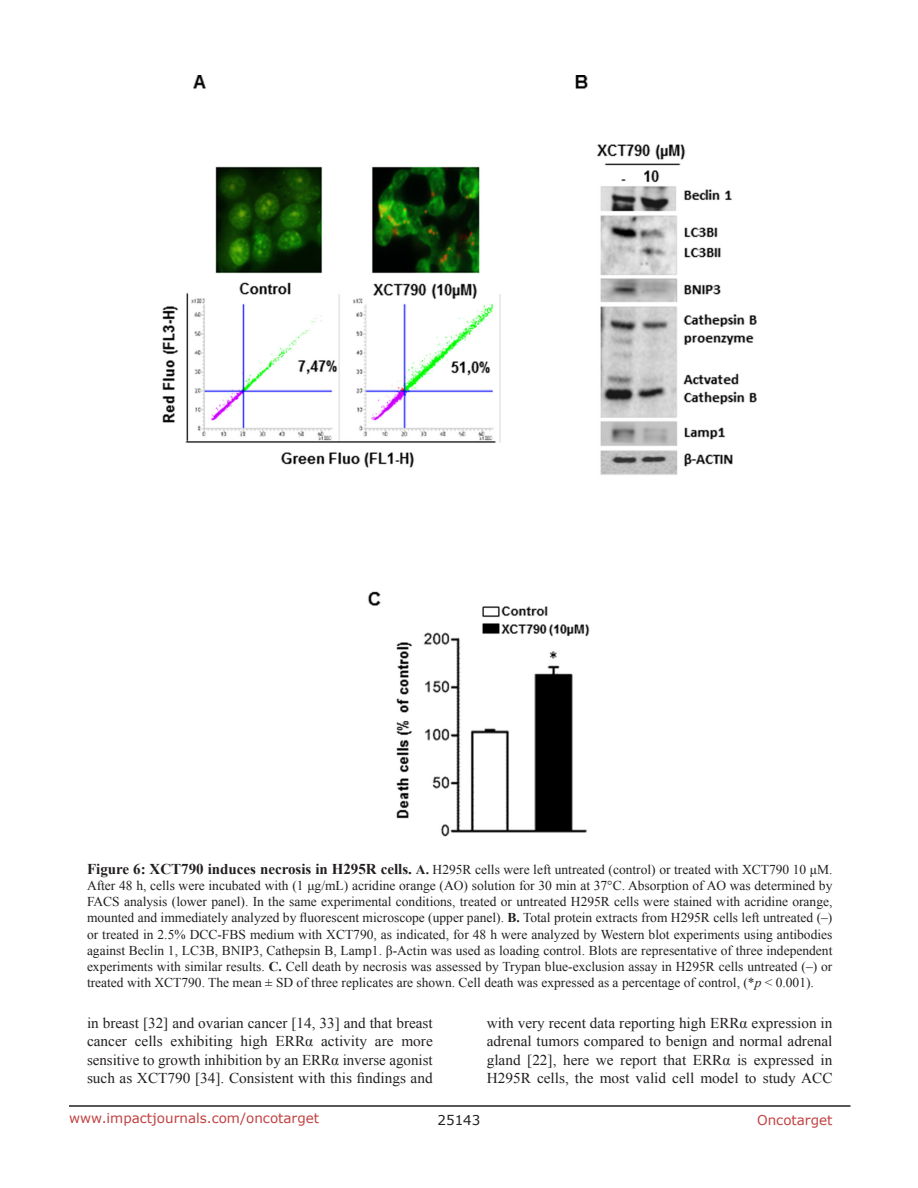
<style>
.page{position:relative;width:918px;height:1188px;background:#fff}
.page>*{position:absolute;margin:0;border:0;box-sizing:border-box;transform-origin:0 0}
.BodyText{font:15px/18.5px "Times New Roman";color:#231f20;text-align:justify}
.FigureText{font:13.5px/16.2px "Times New Roman";color:#231f20;text-align:justify}
.t1{font:13.5px "Verdana";color:#c24141}
.t2{font:13.5px "Verdana";color:#231f20}
.s1{font-weight:700;font-size:15px}
.s2{font-weight:700}
.s3{font-style:italic}
</style>
<div class="page">
<hr style="left:69px;top:1105px;width:781px;height:2px;background:#231f20">
<img style="left:163px;top:75px;width:594px;height:761px">
<p class="FigureText" style="left:87px;top:861px;width:747px"><span class="s1">Figure 6: XCT790 induces necrosis in H295R cells.</span> <span class="s2">A.</span> H295R cells were left untreated (control) or treated with XCT790 10 μM.<br>After 48 h, cells were incubated with (1 μg/mL) acridine orange (AO) solution for 30 min at 37°C. Absorption of AO was determined by FACS analysis (lower panel). In the same experimental conditions, treated or untreated H295R cells were stained with acridine orange, mounted and immediately analyzed by fluorescent microscope (upper panel). <span class="s2">B.</span> Total protein extracts from H295R cells left untreated (–) or treated in 2.5% DCC-FBS medium with XCT790, as indicated, for 48 h were analyzed by Western blot experiments using antibodies against Beclin 1, LC3B, BNIP3, Cathepsin B, Lamp1. β-Actin was used as loading control. Blots are representative of three independent experiments with similar results. <span class="s2">C.</span> Cell death by necrosis was assessed by Trypan blue-exclusion assay in H295R cells untreated (–) or treated with XCT790. The mean ± SD of three replicates are shown. Cell death was expressed as a percentage of control, (*<span class="s3">p</span> &lt; 0.001).</p>
<p class="BodyText" style="left:87px;top:1013px;width:347px">in breast [32] and ovarian cancer [14, 33] and that breast cancer cells exhibiting high ERRα activity are more sensitive to growth inhibition by an ERRα inverse agonist such as XCT790 [34]. Consistent with this findings and</p>
<p class="BodyText" style="left:487px;top:1013px;width:347px">with very recent data reporting high ERRα expression in adrenal tumors compared to benign and normal adrenal gland [22], here we report that ERRα is expressed in H295R cells, the most valid cell model to study ACC</p>
<p class="t1" style="left:69px;top:1109px;width:252px">www.impactjournals.com/oncotarget</p>
<p class="t2" style="left:438px;top:1111px;width:44px">25143</p>
<p class="t1" style="left:757px;top:1111px;width:77px">Oncotarget</p>
</div>
